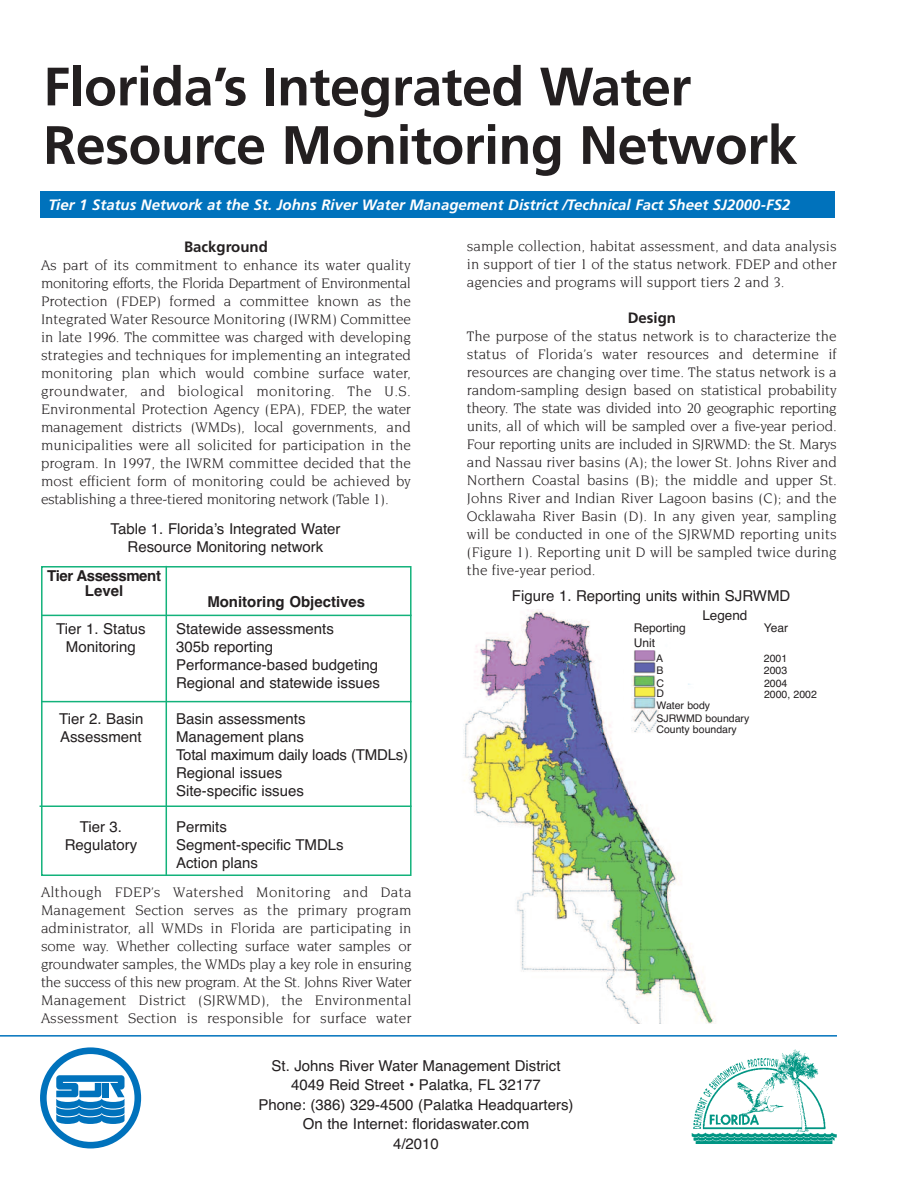
<style>
.page{position:relative;width:918px;height:1188px;background:#fff}
.page>*{position:absolute;margin:0;border:0;box-sizing:border-box;transform-origin:0 0}
.t1{font:700 54px/58.5px "Frutiger";letter-spacing:-.01em;color:#231f20}
.t2{font:15px/18px "Novarese";color:#231f20;text-align:justify}
.t3{font:15px/18px "Helvetica";color:#231f20;text-align:center}
.t4{font:italic 700 15px "Frutiger";color:#fff}
.t5{font:700 15px "Helvetica";color:#231f20}
.t6{font:700 15px/15px "Helvetica";letter-spacing:-.03em;color:#231f20;text-align:center}
.t7{font:700 15px "Frutiger";color:#231f20}
.t8{font:13.5px "Helvetica";color:#231f20}
.t9{font:12px/15px "Helvetica";color:#231f20}
.t10{font:10.5px/11.1px "Helvetica";color:#231f20}
</style>
<div class="page">
<hr style="left:0;top:1035px;width:837px;height:2px;background:#0072bc">
<div style="left:40px;top:191px;width:795px;height:27px;background:#0072bc"></div>
<svg style="left:40px;top:1047px;width:101px;height:101px"></svg>
<img style="left:691px;top:1049px;width:146px;height:95px">
<div style="left:41px;top:566px;width:371px;height:310px;border:2px solid #13b27b"></div>
<hr style="left:42px;top:615px;width:370px;height:1px;background:#13b27b">
<hr style="left:41px;top:701px;width:371px;height:1px;background:#13b27b">
<hr style="left:40px;top:806px;width:372px;height:1px;background:#13b27b">
<img style="left:463px;top:609px;width:252px;height:414px">
<div style="left:625px;top:651px;width:43px;height:94px;background:#fff"></div>
<img style="left:633px;top:650px;width:23px;height:24px">
<img style="left:631px;top:675px;width:27px;height:58px">
<img style="left:634px;top:687px;width:23px;height:11px">
<hr style="left:166px;top:566px;width:1px;height:309px;background:#13b27b">
<h1 class="t1" style="left:43px;top:62px;width:756px">Florida’s Integrated Water<br>Resource Monitoring Network</h1>
<p class="t4" style="left:49px;top:199px;width:743px">Tier 1 Status Network at the St. Johns River Water Management District /Technical Fact Sheet SJ2000-FS2</p>
<p class="t7" style="left:184px;top:240px;width:85px">Background</p>
<p class="t2" style="left:41px;top:256px;width:371px">As part of its commitment to enhance its water quality monitoring efforts, the Florida Department of Environmental Protection (FDEP) formed a committee known as the Integrated Water Resource Monitoring (IWRM) Committee in late 1996. The committee was charged with developing strategies and techniques for implementing an integrated monitoring plan which would combine surface water, groundwater, and biological monitoring. The U.S.<br>Environmental Protection Agency (EPA), FDEP, the water management districts (WMDs), local governments, and municipalities were all solicited for participation in the program. In 1997, the IWRM committee decided that the most efficient form of monitoring could be achieved by establishing a three-tiered monitoring network (Table 1).</p>
<p class="t3" style="left:111px;top:519px;width:232px">Table 1. Floridaʼs Integrated Water<br>Resource Monitoring network</p>
<p class="t6" style="left:47px;top:569px;width:115px">Tier Assessment<br>Level</p>
<p class="t3" style="left:56px;top:620px;width:91px">Tier 1. Status<br>Monitoring</p>
<p class="t3" style="left:59px;top:710px;width:86px;text-align:left">Tier 2. Basin<br>Assessment</p>
<p class="t3" style="left:65px;top:818px;width:74px">Tier 3.<br>Regulatory</p>
<p class="t5" style="left:207px;top:593px;width:159px">Monitoring Objectives</p>
<p class="t3" style="left:176px;top:620px;width:205px;text-align:left">Statewide assessments<br>305b reporting<br>Performance-based budgeting<br>Regional and statewide issues</p>
<p class="t3" style="left:176px;top:710px;width:233px;text-align:left">Basin assessments<br>Management plans<br>Total maximum daily loads (TMDLs)<br>Regional issues<br>Site-specific issues</p>
<p class="t3" style="left:176px;top:818px;width:169px;text-align:left">Permits<br>Segment-specific TMDLs<br>Action plans</p>
<p class="t2" style="left:41px;top:884px;width:372px">Although FDEP’s Watershed Monitoring and Data Management Section serves as the primary program administrator, all WMDs in Florida are participating in some way. Whether collecting surface water samples or groundwater samples, the WMDs play a key role in ensuring the success of this new program. At the St. Johns River Water Management District (SJRWMD), the Environmental Assessment Section is responsible for surface water</p>
<p class="t2" style="left:467px;top:238px;width:371px">sample collection, habitat assessment, and data analysis in support of tier 1 of the status network. FDEP and other agencies and programs will support tiers 2 and 3.</p>
<p class="t7" style="left:628px;top:312px;width:50px">Design</p>
<p class="t2" style="left:467px;top:328px;width:371px">The purpose of the status network is to characterize the status of Florida’s water resources and determine if resources are changing over time. The status network is a random-sampling design based on statistical probability theory. The state was divided into 20 geographic reporting units, all of which will be sampled over a five-year period.<br>Four reporting units are included in SJRWMD: the St. Marys and Nassau river basins (A); the lower St. Johns River and Northern Coastal basins (B); the middle and upper St.<br>Johns River and Indian River Lagoon basins (C); and the Ocklawaha River Basin (D). In any given year, sampling will be conducted in one of the SJRWMD reporting units (Figure 1). Reporting unit D will be sampled twice during the five-year period.</p>
<p class="t3" style="left:512px;top:587px;width:280px">Figure 1. Reporting units within SJRWMD</p>
<p class="t9" style="left:634px;top:620px;width:54px">Reporting<br>Unit</p>
<p class="t8" style="left:702px;top:607px;width:47px">Legend</p>
<p class="t9" style="left:764px;top:620px;width:26px">Year</p>
<p class="t10" style="left:656px;top:653px;width:9px;line-height:11.6px">A<br>B</p>
<p class="t10" style="left:657px;top:678px;width:55px">C<br>D<br>Water body</p>
<p class="t10" style="left:657px;top:714px;width:94px;line-height:10.6px">SJRWMD boundary<br>County boundary</p>
<p class="t10" style="left:764px;top:653px;width:25px;line-height:12.3px;text-align:justify">2001<br>2003<br>2004</p>
<p class="t10" style="left:764px;top:688px;width:54px">2000, 2002</p>
<p class="t3" style="left:258px;top:1056px;width:317px;line-height:19.5px">St. Johns River Water Management District 4049 Reid Street • Palatka, FL 32177<br>Phone: (386) 329-4500 (Palatka Headquarters)<br>On the Internet: floridaswater.com<br>4/2010</p>
</div>
